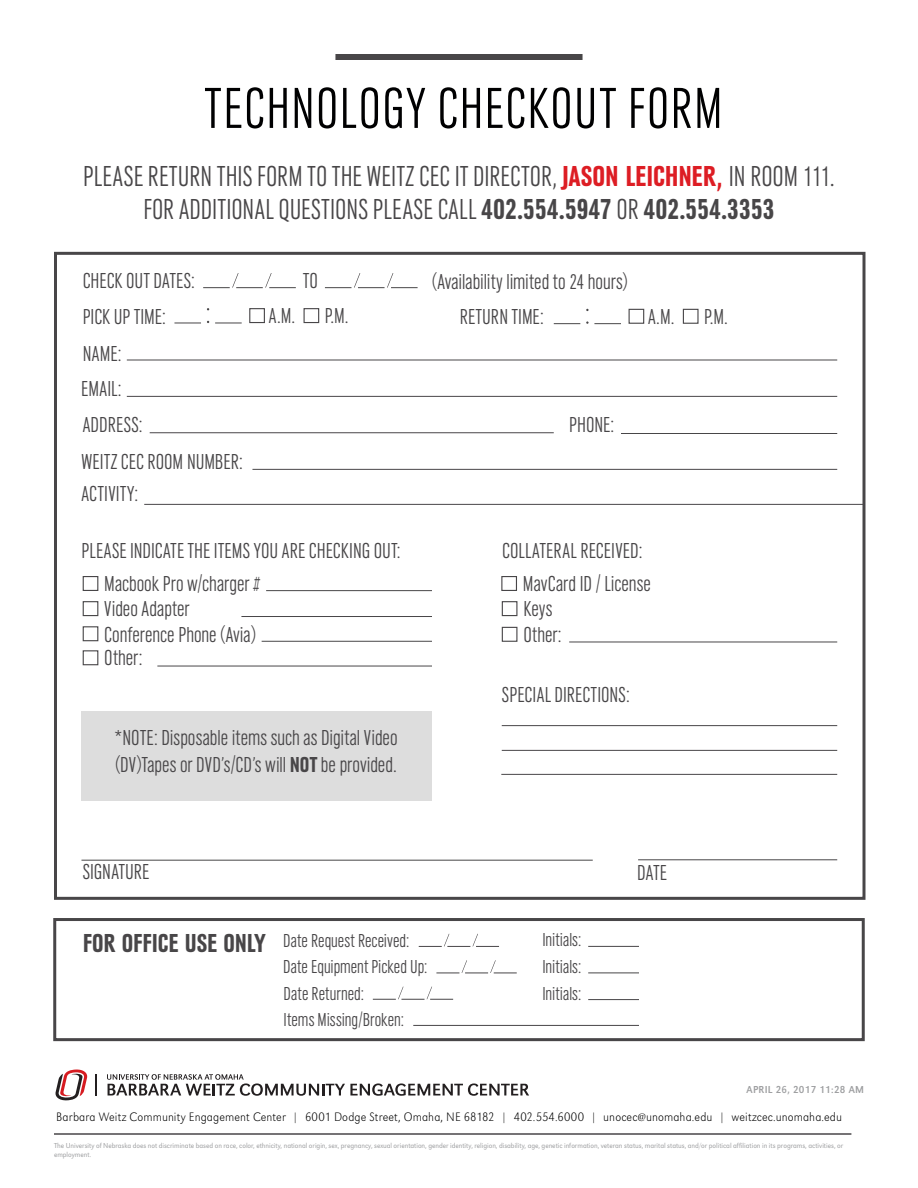
<style>
.page{position:relative;width:918px;height:1188px;background:#fff}
.page>*{position:absolute;margin:0;border:0;box-sizing:border-box;transform-origin:0 0}
.Sub_1{font:300 60px "URW Grotesk Con";letter-spacing:.03em;color:#000001}
.body_grey{font:300 30px/33px "URW Grotesk Con";letter-spacing:.01em;color:#484648;text-align:center}
.Paragraph_Style_1{font:700 27px "URW Grotesk Con";letter-spacing:-.005em;color:#484648}
.Paragraph_Style_1-2{font:300 22.5px/27px "URW Grotesk Con";letter-spacing:.005em;color:#484648}
.Paragraph_Style_2{font:300 19.5px "URW Grotesk Con";letter-spacing:.005em;color:#484648}
.body_white{font:300 expanded 12.75px "URW Grotesk Nar";letter-spacing:.01em;color:#000001}
.SUBHEADS{font:10.5px "URW Grotesk Nar";letter-spacing:.025em;color:#9e9fa1}
.footnotes_-_white{font:300 7.5px/9px "URW Grotesk Nar";letter-spacing:-.005em;color:#9e9fa1}
.s1{font-weight:700;color:#dd1d24}
.s2{font-weight:700}
</style>
<div class="page">
<div style="left:54px;top:252px;width:812px;height:648px;border:3px solid #484648"></div>
<div style="left:53px;top:918px;width:812px;height:123px;border:3px solid #484648"></div>
<div style="left:335px;top:54px;width:248px;height:6px;background:#484648"></div>
<svg style="left:55px;top:1069px;width:41px;height:32px"></svg>
<svg style="left:107px;top:1074px;width:422px;height:22px"></svg>
<div style="left:81px;top:711px;width:351px;height:90px;background:#ddd"></div>
<hr style="left:54px;top:1133px;width:797px;height:2px;background:#484648">
<hr style="left:501px;top:774px;width:336px;height:1px;background:#484648">
<div style="left:501px;top:576px;width:16px;height:15px;border:1px solid #484648"></div>
<div style="left:502px;top:601px;width:15px;height:15px;border:1px solid #484648"></div>
<div style="left:502px;top:627px;width:15px;height:15px;border:1px solid #484648"></div>
<hr style="left:638px;top:859px;width:199px;height:1px;background:#484648">
<hr style="left:127px;top:396px;width:710px;height:1px;background:#484648">
<hr style="left:252px;top:469px;width:585px;height:1px;background:#484648">
<hr style="left:144px;top:504px;width:720px;height:1px;background:#484648">
<svg style="left:203px;top:273px;width:93px;height:15px"></svg>
<svg style="left:325px;top:273px;width:93px;height:15px"></svg>
<svg style="left:174px;top:323px;width:27px;height:1px"></svg>
<svg style="left:215px;top:323px;width:27px;height:1px"></svg>
<svg style="left:554px;top:323px;width:26px;height:1px"></svg>
<svg style="left:586px;top:321px;width:35px;height:3px"></svg>
<div style="left:629px;top:309px;width:15px;height:15px;border:1px solid #484648"></div>
<div style="left:683px;top:309px;width:16px;height:15px;border:1px solid #484648"></div>
<div style="left:249px;top:308px;width:16px;height:15px;border:1px solid #484648"></div>
<div style="left:304px;top:308px;width:15px;height:15px;border:1px solid #484648"></div>
<hr style="left:266px;top:590px;width:166px;height:1px;background:#484648">
<hr style="left:262px;top:641px;width:170px;height:1px;background:#484648">
<hr style="left:157px;top:666px;width:275px;height:1px;background:#484648">
<hr style="left:241px;top:616px;width:191px;height:1px;background:#484648">
<div style="left:83px;top:576px;width:15px;height:15px;border:1px solid #484648"></div>
<div style="left:83px;top:601px;width:15px;height:15px;border:1px solid #484648"></div>
<div style="left:83px;top:626px;width:15px;height:15px;border:1px solid #484648"></div>
<div style="left:83px;top:650px;width:15px;height:15px;border:1px solid #484648"></div>
<svg style="left:419px;top:934px;width:80px;height:13px"></svg>
<svg style="left:436px;top:960px;width:81px;height:14px"></svg>
<svg style="left:373px;top:987px;width:80px;height:13px"></svg>
<hr style="left:588px;top:946px;width:51px;height:1px;background:#484648">
<hr style="left:588px;top:973px;width:51px;height:1px;background:#484648">
<hr style="left:588px;top:999px;width:51px;height:1px;background:#484648">
<hr style="left:413px;top:1025px;width:226px;height:1px;background:#484648">
<hr style="left:150px;top:432px;width:404px;height:1px;background:#484648">
<hr style="left:127px;top:360px;width:710px;height:1px;background:#484648">
<hr style="left:621px;top:433px;width:216px;height:1px;background:#484648">
<hr style="left:502px;top:725px;width:335px;height:1px;background:#484648">
<hr style="left:502px;top:750px;width:335px;height:1px;background:#484648">
<hr style="left:569px;top:642px;width:268px;height:1px;background:#484648">
<hr style="left:81px;top:860px;width:512px;height:1px;background:#484648">
<p class="Sub_1" style="left:205px;top:78px;width:519px">TECHNOLOGY CHECKOUT FORM</p>
<p class="body_grey" style="left:83px;top:160px;width:753px">PLEASE RETURN THIS FORM TO THE WEITZ CEC IT DIRECTOR, <span class="s1">JASON LEICHNER,</span> IN ROOM 111.<br>FOR ADDITIONAL QUESTIONS PLEASE CALL <span class="s2">402.554.5947</span> OR <span class="s2">402.554.3353</span></p>
<p class="Paragraph_Style_1-2" style="left:83px;top:267px;width:114px">CHECK OUT DATES:</p>
<p class="Paragraph_Style_1-2" style="left:432px;top:269px;width:197px">(Availability limited to 24 hours)</p>
<p class="Paragraph_Style_1-2" style="left:83px;top:303px;width:85px">PICK UP TIME:</p>
<p class="Paragraph_Style_1-2" style="left:460px;top:303px;width:86px">RETURN TIME:</p>
<p class="Paragraph_Style_1-2" style="left:83px;top:340px;width:40px">NAME:</p>
<p class="Paragraph_Style_1-2" style="left:303px;top:267px;width:16px">TO</p>
<p class="Paragraph_Style_1-2" style="left:269px;top:303px;width:28px">A.M.</p>
<p class="Paragraph_Style_1-2" style="left:325px;top:303px;width:25px">P.M.</p>
<p class="Paragraph_Style_1-2" style="left:648px;top:303px;width:28px">A.M.</p>
<p class="Paragraph_Style_1-2" style="left:704px;top:303px;width:25px">P.M.</p>
<p class="Paragraph_Style_1-2" style="left:81px;top:375px;width:42px">EMAIL:</p>
<p class="Paragraph_Style_1-2" style="left:83px;top:411px;width:62px">ADDRESS:</p>
<p class="Paragraph_Style_1-2" style="left:569px;top:412px;width:47px">PHONE:</p>
<p class="Paragraph_Style_1-2" style="left:81px;top:448px;width:163px">WEITZ CEC ROOM NUMBER:</p>
<p class="Paragraph_Style_1-2" style="left:81px;top:480px;width:58px">ACTIVITY:</p>
<p class="Paragraph_Style_1-2" style="left:81px;top:537px;width:321px">PLEASE INDICATE THE ITEMS YOU ARE CHECKING OUT:</p>
<p class="Paragraph_Style_1-2" style="left:104px;top:570px;width:157px">Macbook Pro w/charger #</p>
<p class="Paragraph_Style_1-2" style="left:104px;top:596px;width:87px">Video Adapter</p>
<p class="Paragraph_Style_1-2" style="left:104px;top:621px;width:153px">Conference Phone (Avia)</p>
<p class="Paragraph_Style_1-2" style="left:104px;top:645px;width:40px">Other:</p>
<p class="Paragraph_Style_1-2" style="left:115px;top:724px;width:285px">*NOTE: Disposable items such as Digital Video (DV)Tapes or DVD’s/CD’s will <span class="s2">NOT</span> be provided.</p>
<p class="Paragraph_Style_1-2" style="left:83px;top:858px;width:68px">SIGNATURE</p>
<p class="Paragraph_Style_1" style="left:83px;top:928px;width:184px">FOR OFFICE USE ONLY</p>
<p class="Paragraph_Style_2" style="left:283px;top:930px;width:128px">Date Request Received:</p>
<p class="Paragraph_Style_2" style="left:283px;top:957px;width:146px">Date Equipment Picked Up:</p>
<p class="Paragraph_Style_2" style="left:284px;top:983px;width:82px">Date Returned:</p>
<p class="Paragraph_Style_2" style="left:284px;top:1009px;width:122px">Items Missing/Broken:</p>
<p class="Paragraph_Style_1-2" style="left:502px;top:537px;width:142px">COLLATERAL RECEIVED:</p>
<p class="Paragraph_Style_1-2" style="left:523px;top:570px;width:130px">MavCard ID / License</p>
<p class="Paragraph_Style_1-2" style="left:523px;top:596px;width:30px">Keys</p>
<p class="Paragraph_Style_1-2" style="left:523px;top:622px;width:40px">Other:</p>
<p class="Paragraph_Style_1-2" style="left:502px;top:681px;width:129px">SPECIAL DIRECTIONS:</p>
<p class="Paragraph_Style_2" style="left:542px;top:930px;width:41px">Initials:</p>
<p class="Paragraph_Style_2" style="left:542px;top:957px;width:41px">Initials:</p>
<p class="Paragraph_Style_2" style="left:542px;top:983px;width:41px">Initials:</p>
<p class="Paragraph_Style_1-2" style="left:637px;top:859px;width:31px">DATE</p>
<p class="SUBHEADS" style="left:747px;top:1083px;width:119px">April 26, 2017 11:28 AM</p>
<p class="body_white" style="left:56px;top:1110px;width:787px">Barbara Weitz Community Engagement Center | 6001 Dodge Street, Omaha, NE 68182 | 402.554.6000 | unocec@unomaha.edu | weitzcec.unomaha.edu</p>
<p class="footnotes_-_white" style="left:54px;top:1141px;width:791px">The University of Nebraska does not discriminate based on race, color, ethnicity, national origin, sex, pregnancy, sexual orientation, gender identity, religion, disability, age, genetic information, veteran status, marital status, and/or political affiliation in its programs, activities, or employment.</p>
</div>
